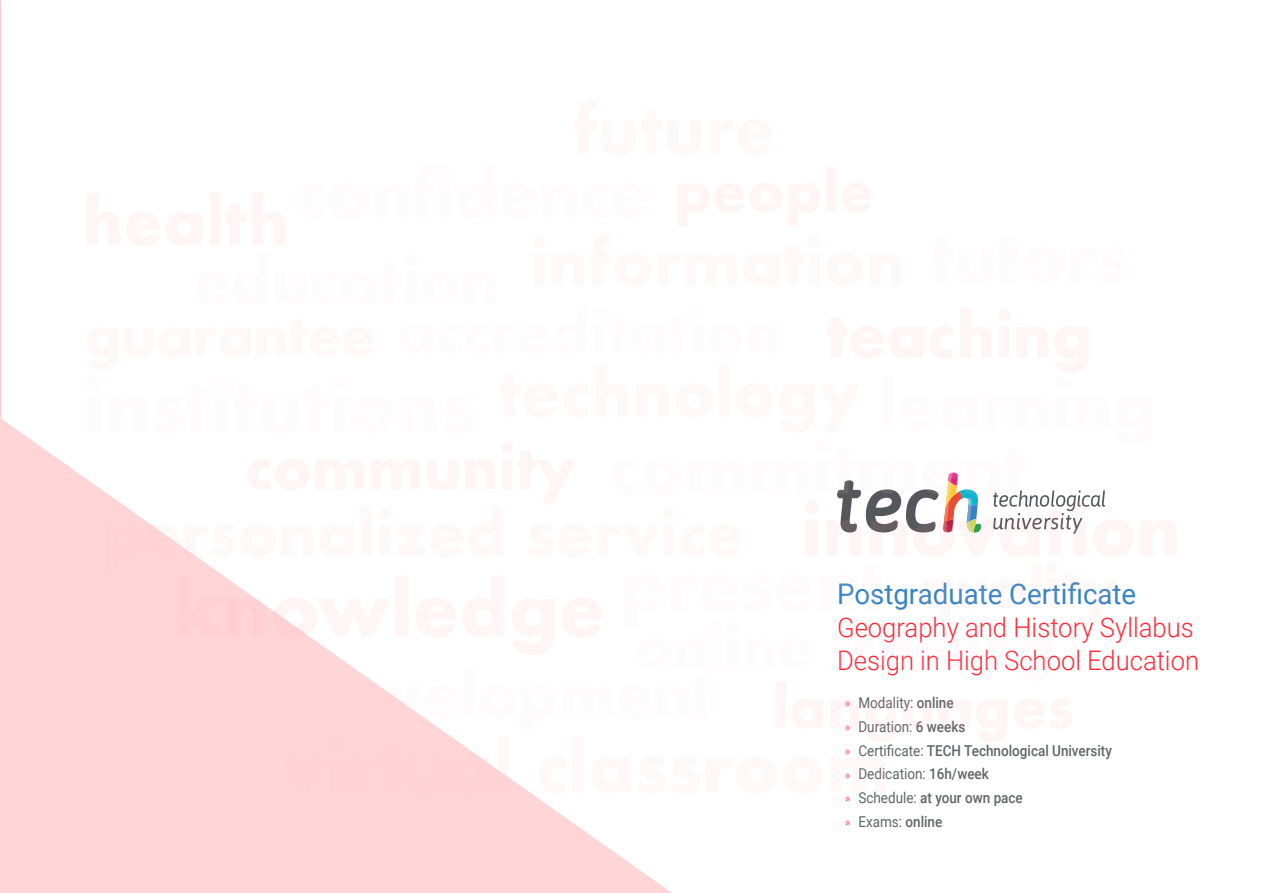
<style>
.page{position:relative;width:1263px;height:893px;background:#fff}
.page>*{position:absolute;margin:0;border:0;box-sizing:border-box;transform-origin:0 0}
.t1{font:28.5px "Roboto";color:#3783c5}
.t2{font:300 27px/33px "Roboto";color:#ff293a;scale:.95 1}
.t3{font:500 15px/23.7px "Roboto";color:#61646a;scale:.9 1}
.s1{font-family:"Myriad Pro";font-weight:400;font-size:12px;color:#ff293a}
.s2{font-weight:400}
</style>
<div class="page">
<svg style="left:0;top:418px;width:672px;height:475px;background:#ffd9db"></svg>
<svg style="left:86px;top:418px;width:1019px;height:376px"></svg>
<h1 class="t1" style="left:837px;top:574px;width:301px">Postgraduate Certificate</h1>
<h2 class="t2" style="left:837px;top:610px;width:383px">Geography and History Syllabus<br>Design in High School Education</h2>
<p class="t3" style="left:846px;top:690px;width:297px"><span class="s1">»</span> <span class="s2">Modality:</span> online<br><span class="s1">»</span> <span class="s2">Duration:</span> 6 weeks<br><span class="s1">»</span> <span class="s2">Certificate:</span> TECH Technological University <span class="s1">»</span> <span class="s2">Dedication:</span> 16h/week<br><span class="s1">»</span> <span class="s2">Schedule:</span> at your own pace<br><span class="s1">»</span> <span class="s2">Exams:</span> online</p>
</div>
